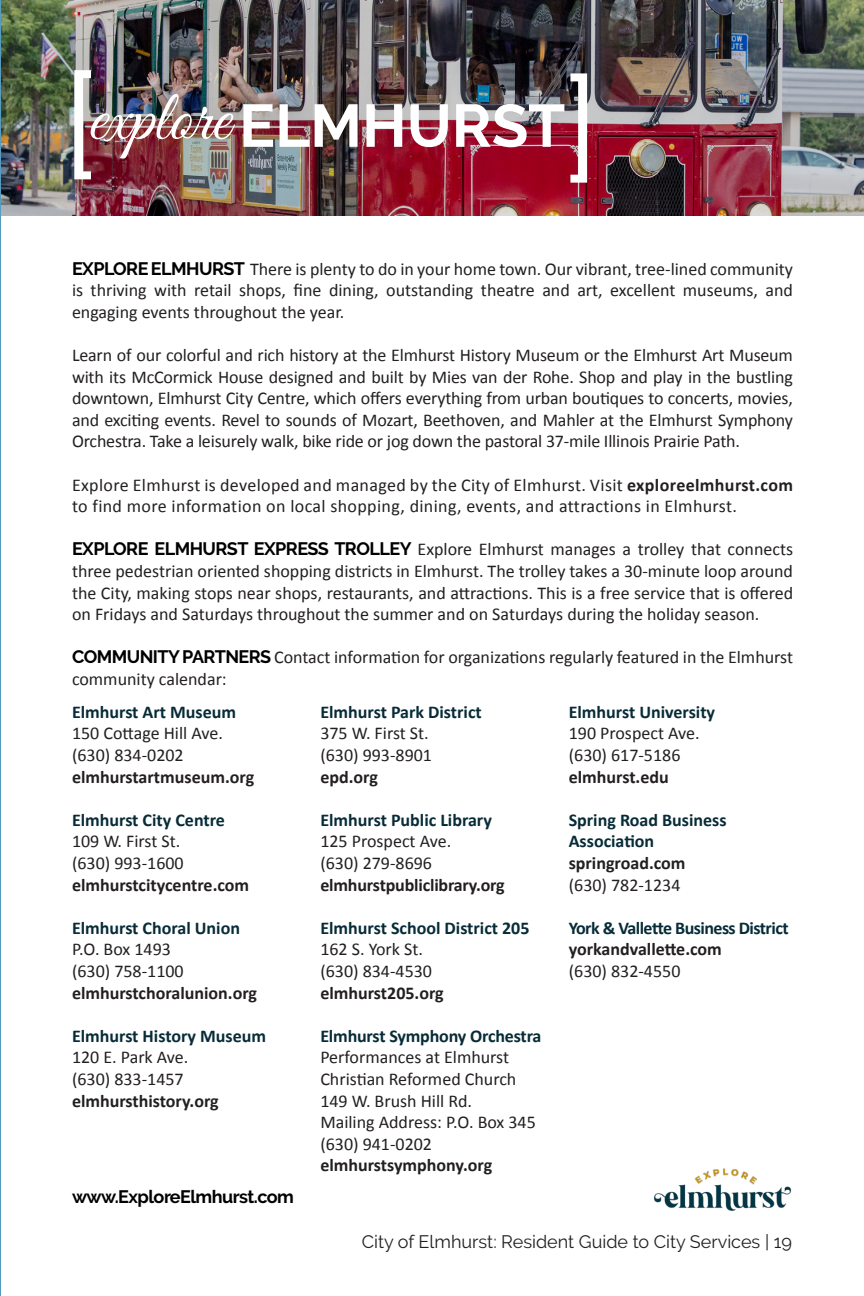
<style>
.page{position:relative;width:864px;height:1296px;background:#fff}
.page>*{position:absolute;margin:0;border:0;box-sizing:border-box;transform-origin:0 0}
.t1{font:140px "Raleway";color:#fff}
.t2{font:72px "Great Vibes";color:#fff}
.t3{font:700 60px "Raleway";color:#fff}
.t4{font:18px/21.6px "Calibri";color:#231f20;text-align:justify}
.t5{font:700 18px/21.6px "Calibri";color:#072b37}
.t6{font:700 18px "Calibri";color:#231f20}
.t7{font:18px/21.6px "Calibri";letter-spacing:.02em;color:#231f20}
.t8{font:700 18px/21.6px "Calibri";letter-spacing:-.03em;color:#072b37}
.t9{font:18px "Raleway";color:#231f20}
.t10{font:700 18px "Raleway";letter-spacing:-.03em;color:#000}
.s1{font-family:"Raleway";font-weight:700;color:#000}
.s2{font-weight:700}
.s3{color:#231f20}
</style>
<div class="page">
<hr style="left:0;top:0;width:1px;height:1296px;background:#438fb8">
<img style="left:1px;top:0;width:863px;height:216px">
<img style="left:653px;top:1168px;width:139px;height:43px">
<p class="t1" style="left:62px;top:43px;width:38px">[</p>
<p class="t1" style="left:599px;top:210px;width:38px;rotate:-180deg">[</p>
<p class="t2" style="left:88px;top:78px;width:143px">explore</p>
<p class="t3" style="left:239px;top:91px;width:328px">ELMHURST</p>
<p class="t4" style="left:72px;top:257px;width:723px"><span class="s1">EXPLORE ELMHURST</span> There is plenty to do in your home town. Our vibrant, tree-lined community is thriving with retail shops, fine dining, outstanding theatre and art, excellent museums, and engaging events throughout the year.</p>
<p class="t4" style="left:72px;top:344px;width:723px">Learn of our colorful and rich history at the Elmhurst History Museum or the Elmhurst Art Museum with its McCormick House designed and built by Mies van der Rohe. Shop and play in the bustling downtown, Elmhurst City Centre, which offers everything from urban boutiques to concerts, movies, and exciting events. Revel to sounds of Mozart, Beethoven, and Mahler at the Elmhurst Symphony Orchestra. Take a leisurely walk, bike ride or jog down the pastoral 37-mile Illinois Prairie Path.</p>
<p class="t7" style="left:72px;top:473px;width:723px">Explore Elmhurst is developed and managed by the City of Elmhurst. Visit <span class="s2">exploreelmhurst.com </span>to find more information on local shopping, dining, events, and attractions in Elmhurst.</p>
<p class="t4" style="left:72px;top:538px;width:723px"><span class="s1">EXPLORE ELMHURST EXPRESS TROLLEY</span> Explore Elmhurst manages a trolley that connects three pedestrian oriented shopping districts in Elmhurst. The trolley takes a 30-minute loop around the City, making stops near shops, restaurants, and attractions. This is a free service that is offered on Fridays and Saturdays throughout the summer and on Saturdays during the holiday season.</p>
<p class="t4" style="left:72px;top:646px;width:723px"><span class="s1">COMMUNITY PARTNERS</span> Contact information for organizations regularly featured in the Elmhurst community calendar:</p>
<p class="t5" style="left:72px;top:700px;width:166px">Elmhurst Art Museum</p>
<p class="t4" style="left:72px;top:722px;width:152px">150 Cottage Hill Ave.</p>
<p class="t4" style="left:72px;top:744px;width:113px">(630) 834-0202</p>
<p class="t6" style="left:72px;top:764px;width:184px">elmhurstartmuseum.org</p>
<p class="t5" style="left:72px;top:808px;width:154px">Elmhurst City Centre</p>
<p class="t4" style="left:72px;top:830px;width:110px">109 W. First St.</p>
<p class="t4" style="left:72px;top:852px;width:113px">(630) 993-1600</p>
<p class="t6" style="left:72px;top:872px;width:179px">elmhurstcitycentre.com</p>
<p class="t5" style="left:72px;top:916px;width:170px">Elmhurst Choral Union</p>
<p class="t4" style="left:72px;top:938px;width:100px">P.O. Box 1493</p>
<p class="t4" style="left:72px;top:960px;width:113px">(630) 758-1100</p>
<p class="t6" style="left:72px;top:980px;width:187px">elmhurstchoralunion.org</p>
<p class="t5" style="left:72px;top:1024px;width:196px">Elmhurst History Museum</p>
<p class="t4" style="left:72px;top:1046px;width:118px">120 E. Park Ave.</p>
<p class="t4" style="left:72px;top:1068px;width:113px">(630) 833-1457</p>
<p class="t6" style="left:72px;top:1088px;width:148px">elmhursthistory.org</p>
<p class="t10" style="left:72px;top:1186px;width:224px">www.ExploreElmhurst.com</p>
<p class="t5" style="left:320px;top:700px;width:163px">Elmhurst Park District</p>
<p class="t4" style="left:320px;top:722px;width:110px">375 W. First St.</p>
<p class="t4" style="left:320px;top:744px;width:113px">(630) 993-8901</p>
<p class="t6" style="left:320px;top:764px;width:59px">epd.org</p>
<p class="t5" style="left:320px;top:808px;width:173px">Elmhurst Public Library</p>
<p class="t4" style="left:320px;top:830px;width:132px">125 Prospect Ave.</p>
<p class="t4" style="left:320px;top:852px;width:113px">(630) 279-8696</p>
<p class="t6" style="left:320px;top:872px;width:186px">elmhurstpubliclibrary.org</p>
<p class="t5" style="left:320px;top:916px;width:211px">Elmhurst School District 205</p>
<p class="t4" style="left:320px;top:938px;width:104px">162 S. York St.</p>
<p class="t4" style="left:320px;top:960px;width:113px">(630) 834-4530</p>
<p class="t6" style="left:320px;top:980px;width:125px">elmhurst205.org</p>
<p class="t5" style="left:320px;top:1024px;width:223px">Elmhurst Symphony Orchestra</p>
<p class="t4" style="left:320px;top:1046px;width:198px">Performances at Elmhurst<br>Christian Reformed Church</p>
<p class="t4" style="left:320px;top:1089px;width:153px">149 W. Brush Hill Rd.</p>
<p class="t4" style="left:320px;top:1111px;width:217px">Mailing Address: P.O. Box 345</p>
<p class="t4" style="left:320px;top:1133px;width:113px">(630) 941-0202</p>
<p class="t6" style="left:320px;top:1153px;width:173px">elmhurstsymphony.org</p>
<p class="t5" style="left:569px;top:700px;width:148px">Elmhurst University</p>
<p class="t4" style="left:569px;top:722px;width:132px">190 Prospect Ave.</p>
<p class="t4" style="left:569px;top:744px;width:113px">(630) 617-5186</p>
<p class="t6" style="left:569px;top:764px;width:102px">elmhurst.edu</p>
<p class="t5" style="left:569px;top:808px;width:159px">Spring Road Business<br>Association</p>
<p class="t6" style="left:569px;top:850px;width:118px">springroad.com</p>
<p class="t4" style="left:569px;top:873px;width:113px">(630) 782-1234</p>
<p class="t8" style="left:569px;top:916px;width:221px">York &amp; Vallette Business District <span class="s3">yorkandvallette.com</span></p>
<p class="t4" style="left:569px;top:960px;width:113px">(630) 832-4550</p>
<p class="t9" style="left:362px;top:1232px;width:432px">City of Elmhurst: Resident Guide to City Services | 19</p>
</div>
